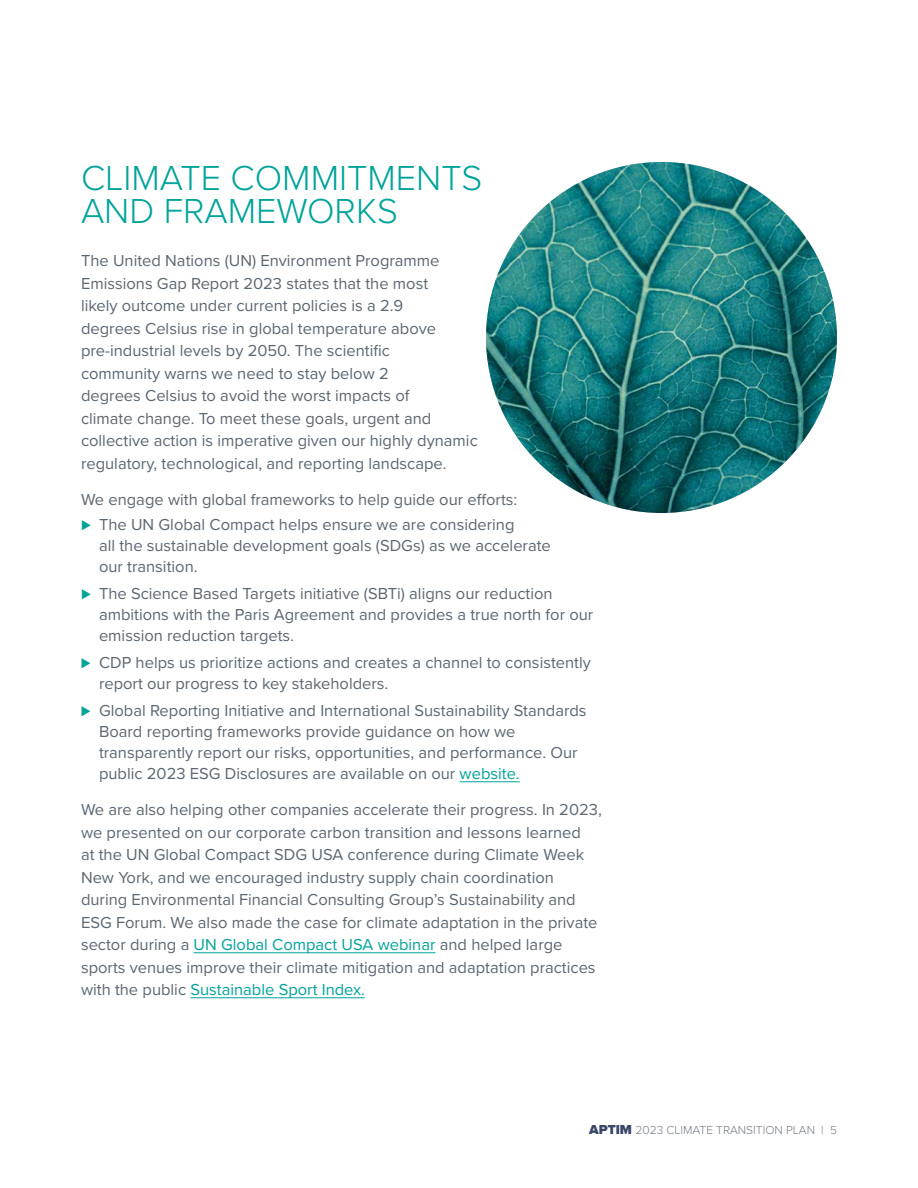
<style>
.page{position:relative;width:918px;height:1188px;background:#fff}
.page>*{position:absolute;margin:0;border:0;box-sizing:border-box;transform-origin:0 0}
.t1{font:300 36px/33px "Proxima Nova";color:#00a39a}
.t2{font:16.5px/22.5px "Proxima Nova";color:#5b6771}
.t3{font:300 12px "Proxima Nova";color:#757b85}
.s1{color:#00a39a}
.s2{font-weight:900;font-size:13.5px;color:#3a4768}
</style>
<div class="page">
<img style="left:486px;top:162px;width:351px;height:351px;border-radius:176px">
<hr style="left:460px;top:781px;width:60px;height:1px;background:#00a39a">
<hr style="left:194px;top:952px;width:242px;height:1px;background:#00a39a">
<hr style="left:190px;top:997px;width:175px;height:1px;background:#00a39a">
<h1 class="t1" style="left:81px;top:160px;width:403px">CLIMATE COMMITMENTS<br>AND FRAMEWORKS</h1>
<p class="t2" style="left:81px;top:249px;width:398px">The United Nations (UN) Environment Programme Emissions Gap Report 2023 states that the most<br>likely outcome under current policies is a 2.9<br>degrees Celsius rise in global temperature above pre-industrial levels by 2050. The scientific<br>community warns we need to stay below 2<br>degrees Celsius to avoid the worst impacts of<br>climate change. To meet these goals, urgent and collective action is imperative given our highly dynamic regulatory, technological, and reporting landscape.</p>
<p class="t2" style="left:81px;top:486px;width:438px;line-height:25.5px">We engage with global frameworks to help guide our efforts: <span class="s1">⊲</span> The UN Global Compact helps ensure we are considering</p>
<p class="t2" style="left:99px;top:535px;width:453px;line-height:21px">all the sustainable development goals (SDGs) as we accelerate our transition.</p>
<p class="t2" style="left:99px;top:583px;width:496px;line-height:21px;text-indent:-18px"><span class="s1">⊲</span> The Science Based Targets initiative (SBTi) aligns our reduction ambitions with the Paris Agreement and provides a true north for our emission reduction targets.</p>
<p class="t2" style="left:99px;top:652px;width:493px;line-height:21px;text-indent:-18px"><span class="s1">⊲</span> CDP helps us prioritize actions and creates a channel to consistently report our progress to key stakeholders.</p>
<p class="t2" style="left:99px;top:700px;width:489px;line-height:21px;text-indent:-18px"><span class="s1">⊲</span> Global Reporting Initiative and International Sustainability Standards Board reporting frameworks provide guidance on how we transparently report our risks, opportunities, and performance. Our public 2023 ESG Disclosures are available on our <span class="s1">website.</span></p>
<p class="t2" style="left:81px;top:798px;width:522px">We are also helping other companies accelerate their progress. In 2023, we presented on our corporate carbon transition and lessons learned<br>at the UN Global Compact SDG USA conference during Climate Week New York, and we encouraged industry supply chain coordination during Environmental Financial Consulting Group’s Sustainability and ESG Forum. We also made the case for climate adaptation in the private sector during a <span class="s1">UN Global Compact USA webinar</span> and helped large sports venues improve their climate mitigation and adaptation practices with the public <span class="s1">Sustainable Sport Index.</span></p>
<p class="t3" style="left:589px;top:1121px;width:249px"><span class="s2">APTIM</span> 2023 CLIMATE TRANSITION PLAN | 5</p>
</div>
